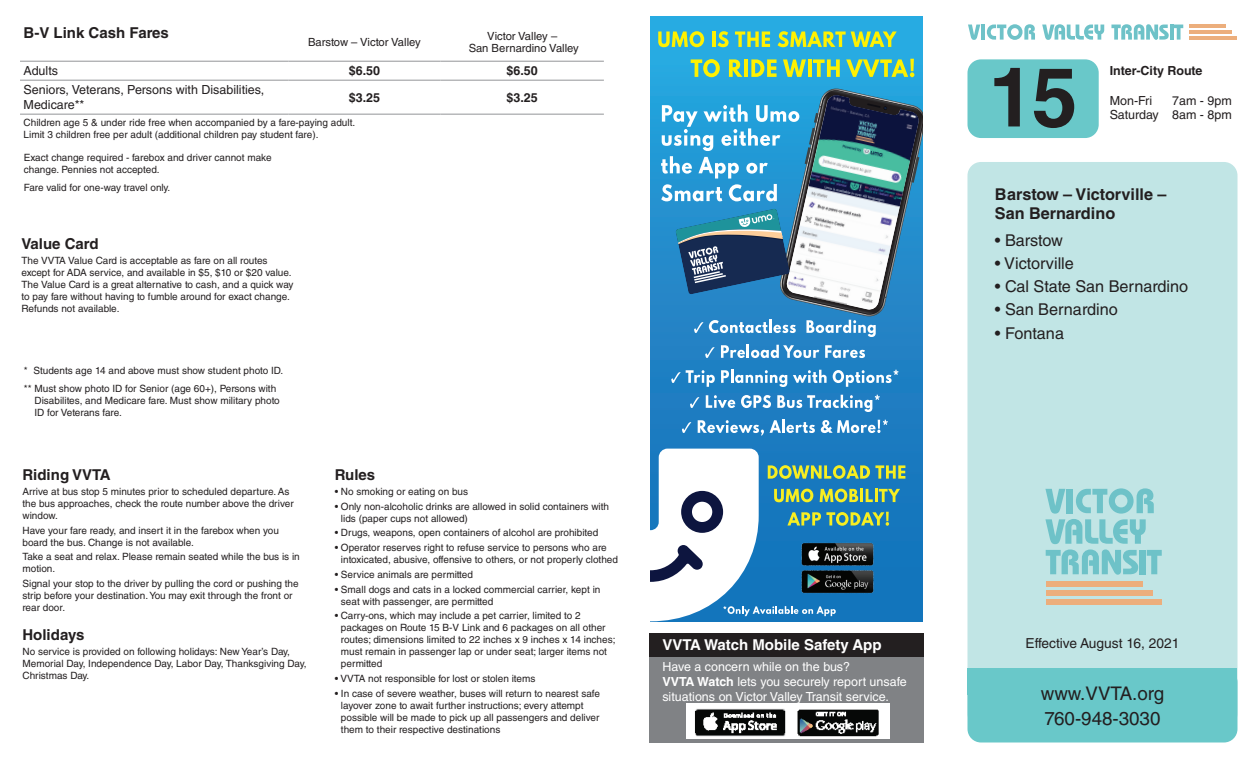
<style>
.page{position:relative;width:1260px;height:765px;background:#fff}
.page>*{position:absolute;margin:0;border:0;box-sizing:border-box;transform-origin:0 0}
.t1{font:700 82.5px "Helvetica LT Std";color:#231f20}
.t2{font:18.75px/25px "Helvetica LT Std";color:#231f20}
.t3{font:16.25px "Helvetica LT Std";color:#231f20}
.t4{font:700 16.25px/19.5px "Helvetica LT Std";color:#231f20}
.t5{font:700 15px "Helvetica LT Std";color:#231f20}
.t6{font:700 15px "Helvetica LT Std";color:#fff}
.t7{font:13.75px "Helvetica LT Std";color:#231f20}
.t8{font:12.5px/15px "Helvetica LT Std";color:#fff}
.t9{font:12.5px/13.8px "Helvetica LT Std";color:#231f20;text-align:right}
.t10{font:700 12.5px "Helvetica LT Std";color:#231f20}
.t11{font:11.25px/12.5px "Helvetica LT Std";color:#231f20;text-align:center}
.t12{font:10px/12px "Helvetica LT Std";color:#231f20}
.s1{font-weight:700}
</style>
<div class="page">
<div style="left:967px;top:162px;width:270px;height:565px;background:#c1e5e5;border-radius:13px"></div>
<div style="left:967px;top:669px;width:270px;height:74px;background:#69c8c9;border-radius:14px"></div>
<div style="left:968px;top:669px;width:270px;height:26px;background:#69c8c9"></div>
<svg style="left:1045px;top:488px;width:117px;height:87px"></svg>
<div style="left:1046px;top:581px;width:97px;height:5px;background:#ecae7c"></div>
<div style="left:1046px;top:590px;width:107px;height:6px;background:#ecae7c"></div>
<div style="left:1046px;top:600px;width:116px;height:5px;background:#ecae7c"></div>
<svg style="left:968px;top:25px;width:12px;height:15px"></svg>
<hr style="left:981px;top:25px;width:4px;height:15px;background:#6ec2c8">
<svg style="left:987px;top:24px;width:48px;height:16px"></svg>
<svg style="left:1042px;top:24px;width:62px;height:16px"></svg>
<svg style="left:1111px;top:24px;width:72px;height:16px"></svg>
<hr style="left:1189px;top:25px;width:37px;height:3px;background:#ecae7c">
<hr style="left:1189px;top:30px;width:42px;height:4px;background:#ecae7c">
<hr style="left:1189px;top:36px;width:48px;height:4px;background:#ecae7c">
<div style="left:967px;top:59px;width:132px;height:79px;background:#69c8c9;border-radius:13px"></div>
<hr style="left:20px;top:80px;width:268px;height:1px;background:#939598">
<hr style="left:288px;top:80px;width:153px;height:1px;background:#939598">
<hr style="left:441px;top:80px;width:163px;height:1px;background:#939598">
<hr style="left:20px;top:114px;width:268px;height:1px;background:#939598">
<hr style="left:288px;top:114px;width:153px;height:1px;background:#939598">
<hr style="left:441px;top:114px;width:163px;height:1px;background:#939598">
<hr style="left:20px;top:61px;width:268px;height:1px;background:#939598">
<hr style="left:288px;top:61px;width:153px;height:1px;background:#939598">
<hr style="left:441px;top:61px;width:163px;height:1px;background:#939598">
<div style="left:649px;top:633px;width:275px;height:24px;background:#231f20"></div>
<div style="left:649px;top:657px;width:275px;height:85px;background:#808285"></div>
<img style="left:686px;top:704px;width:204px;height:35px">
<div style="left:650px;top:17px;width:272px;height:604px;background:linear-gradient(to bottom,#2aa7df,#146bb5)"></div>
<svg style="left:658px;top:31px;width:46px;height:16px"></svg>
<hr style="left:712px;top:31px;width:4px;height:16px;background:#fff101">
<svg style="left:718px;top:31px;width:11px;height:16px"></svg>
<svg style="left:735px;top:31px;width:35px;height:16px"></svg>
<svg style="left:778px;top:31px;width:119px;height:16px;background:#90cd73"></svg>
<svg style="left:691px;top:59px;width:29px;height:18px"></svg>
<svg style="left:729px;top:59px;width:13px;height:18px"></svg>
<hr style="left:744px;top:59px;width:4px;height:18px;background:#fff101">
<svg style="left:751px;top:59px;width:26px;height:18px"></svg>
<svg style="left:783px;top:59px;width:23px;height:18px"></svg>
<hr style="left:808px;top:59px;width:4px;height:18px;background:#fff101">
<svg style="left:813px;top:59px;width:27px;height:18px"></svg>
<svg style="left:846px;top:59px;width:68px;height:18px"></svg>
<svg style="left:661px;top:87px;width:262px;height:250px"></svg>
<svg style="left:705px;top:347px;width:10px;height:11px"></svg>
<svg style="left:721px;top:345px;width:98px;height:13px"></svg>
<svg style="left:825px;top:345px;width:40px;height:13px"></svg>
<svg style="left:671px;top:370px;width:44px;height:17px"></svg>
<svg style="left:721px;top:370px;width:66px;height:17px"></svg>
<svg style="left:793px;top:370px;width:34px;height:13px"></svg>
<svg style="left:833px;top:370px;width:66px;height:17px"></svg>
<svg style="left:690px;top:397px;width:9px;height:11px"></svg>
<svg style="left:706px;top:395px;width:29px;height:13px"></svg>
<svg style="left:741px;top:395px;width:30px;height:13px"></svg>
<svg style="left:777px;top:395px;width:103px;height:17px"></svg>
<svg style="left:682px;top:422px;width:9px;height:11px"></svg>
<svg style="left:698px;top:420px;width:66px;height:16px"></svg>
<svg style="left:770px;top:420px;width:45px;height:13px"></svg>
<svg style="left:821px;top:420px;width:67px;height:13px"></svg>
<svg style="left:650px;top:449px;width:255px;height:172px"></svg>
<img style="left:800px;top:538px;width:75px;height:29px">
<img style="left:800px;top:570px;width:75px;height:29px">
<h3 class="t5" style="left:24px;top:24px;width:147px">B-V Link Cash Fares</h3>
<p class="t11" style="left:308px;top:36px;width:114px">Barstow – Victor Valley</p>
<p class="t11" style="left:469px;top:29px;width:112px">Victor Valley –<br>San Bernardino Valley</p>
<p class="t9" style="left:24px;top:64px;width:36px">Adults</p>
<p class="t10" style="left:349px;top:63px;width:33px">$6.50</p>
<p class="t10" style="left:507px;top:63px;width:33px">$6.50</p>
<p class="t9" style="left:24px;top:82px;width:242px;line-height:15px;text-align:left">Seniors, Veterans, Persons with Disabilities,<br>Medicare**</p>
<p class="t10" style="left:349px;top:90px;width:33px">$3.25</p>
<p class="t10" style="left:507px;top:90px;width:33px">$3.25</p>
<p class="t12" style="left:24px;top:117px;width:333px">Children age 5 &amp; under ride free when accompanied by a fare-paying adult.<br>Limit 3 children free per adult (additional children pay student fare).</p>
<p class="t12" style="left:24px;top:152px;width:249px">Exact change required - farebox and driver cannot make change. Pennies not accepted.</p>
<p class="t12" style="left:24px;top:181px;width:148px">Fare valid for one-way travel only.</p>
<h3 class="t5" style="left:22px;top:235px;width:79px">Value Card</h3>
<p class="t12" style="left:22px;top:254px;width:274px">The VVTA Value Card is acceptable as fare on all routes except for ADA service, and available in $5, $10 or $20 value.<br>The Value Card is a great alternative to cash, and a quick way to pay fare without having to fumble around for exact change.<br>Refunds not available.</p>
<p class="t12" style="left:24px;top:362px;width:261px;line-height:17.6px">* Students age 14 and above must show student photo ID. ** Must show photo ID for Senior (age 60+), Persons with</p>
<p class="t12" style="left:34px;top:395px;width:247px">Disabilites, and Medicare fare. Must show military photo<br>ID for Veterans fare.</p>
<h3 class="t5" style="left:22px;top:466px;width:90px">Riding VVTA</h3>
<p class="t12" style="left:22px;top:486px;width:273px">Arrive at bus stop 5 minutes prior to scheduled departure. As the bus approaches, check the route number above the driver window.</p>
<p class="t12" style="left:22px;top:524px;width:258px">Have your fare ready, and insert it in the farebox when you board the bus. Change is not available.</p>
<p class="t12" style="left:22px;top:551px;width:279px">Take a seat and relax. Please remain seated while the bus is in motion.</p>
<p class="t12" style="left:22px;top:578px;width:278px">Signal your stop to the driver by pulling the cord or pushing the strip before your destination. You may exit through the front or rear door.</p>
<h3 class="t5" style="left:22px;top:626px;width:63px">Holidays</h3>
<p class="t12" style="left:22px;top:646px;width:286px">No service is provided on following holidays: New Year’s Day,<br>Memorial Day, Independence Day, Labor Day, Thanksgiving Day,<br>Christmas Day.</p>
<h3 class="t5" style="left:335px;top:466px;width:42px">Rules</h3>
<p class="t12" style="left:335px;top:486px;width:135px">• No smoking or eating on bus</p>
<p class="t12" style="left:341px;top:500px;width:270px;text-indent:-6px">• Only non-alcoholic drinks are allowed in solid containers with lids (paper cups not allowed)</p>
<p class="t12" style="left:335px;top:527px;width:265px">• Drugs, weapons, open containers of alcohol are prohibited</p>
<p class="t12" style="left:341px;top:542px;width:279px;text-indent:-6px">• Operator reserves right to refuse service to persons who are intoxicated, abusive, offensive to others, or not properly clothed</p>
<p class="t12" style="left:335px;top:568px;width:140px">• Service animals are permitted</p>
<p class="t12" style="left:341px;top:583px;width:261px;text-indent:-6px">• Small dogs and cats in a locked commercial carrier, kept in seat with passenger, are permitted</p>
<p class="t12" style="left:341px;top:610px;width:276px;text-indent:-6px">• Carry-ons, which may include a pet carrier, limited to 2 packages on Route 15 B-V Link and 6 packages on all other routes; dimensions limited to 22 inches x 9 inches x 14 inches; must remain in passenger lap or under seat; larger items not permitted</p>
<p class="t12" style="left:335px;top:672px;width:202px">• VVTA not responsible for lost or stolen items</p>
<p class="t12" style="left:341px;top:687px;width:261px;text-indent:-6px">• In case of severe weather, buses will return to nearest safe layover zone to await further instructions; every attempt possible will be made to pick up all passengers and deliver them to their respective destinations</p>
<h3 class="t6" style="left:662px;top:636px;width:221px">VVTA Watch Mobile Safety App</h3>
<p class="t8" style="left:662px;top:659px;width:246px">Have a concern while on the bus?<br><span class="s1">VVTA Watch</span> lets you securely report unsafe situations on Victor Valley Transit service.</p>
<h1 class="t1" style="left:989px;top:47px;width:90px">15</h1>
<p class="t10" style="left:1110px;top:63px;width:94px">Inter-City Route</p>
<p class="t9" style="left:1110px;top:94px;width:44px">Mon-Fri</p>
<p class="t9" style="left:1110px;top:94px;width:124px">7am - 9pm<br>Saturday 8am - 8pm</p>
<h3 class="t4" style="left:995px;top:184px;width:173px">Barstow – Victorville –<br>San Bernardino</h3>
<h3 class="t3" style="left:995px;top:231px;width:70px">• Barstow</h3>
<h3 class="t3" style="left:995px;top:254px;width:81px">• Victorville</h3>
<h3 class="t3" style="left:995px;top:277px;width:195px">• Cal State San Bernardino</h3>
<h3 class="t3" style="left:995px;top:300px;width:124px">• San Bernardino</h3>
<h3 class="t3" style="left:995px;top:323px;width:71px">• Fontana</h3>
<h3 class="t7" style="left:1026px;top:635px;width:155px">Effective August 16, 2021</h3>
<h2 class="t2" style="left:1041px;top:681px;width:125px">www.VVTA.org<br>760-948-3030</h2>
</div>
